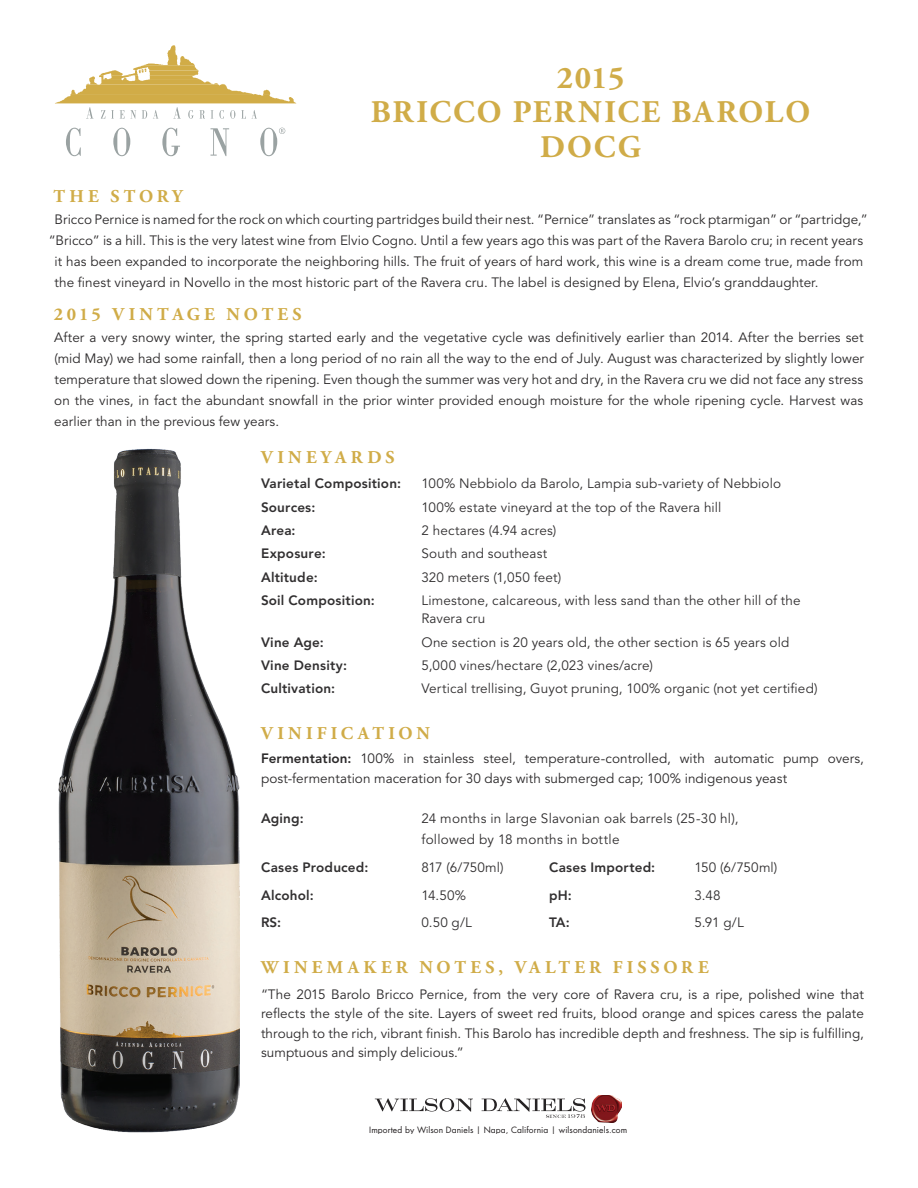
<style>
.page{position:relative;width:918px;height:1188px;background:#fff}
.page>*{position:absolute;margin:0;border:0;box-sizing:border-box;transform-origin:0 0}
.Title_WIne_name{font:700 31.5px "Adobe Garamond Pro";letter-spacing:.065em;color:#d0ac48}
.Subheading{font:700 18px "Adobe Garamond Pro";letter-spacing:.23em;color:#d0ac48}
.Body_text{font:13.5px/19.5px "Avenir LT Std";letter-spacing:.005em;color:#2b292a;text-align:justify}
.Tech_notes{font:13.5px/18px "Avenir LT Std";letter-spacing:.01em;color:#312f30}
.Tech_notes-2{font:800 13.5px "Avenir LT Std";letter-spacing:.015em;color:#312f30}
.Tech_notes-3{font:13.5px "Avenir LT Std";letter-spacing:-.015em;color:#312f30}
.t1{font:8.4px "Futura Std";letter-spacing:.01em;color:#231f20}
.s1{font-weight:800}
</style>
<div class="page">
<svg style="left:375px;top:1098px;width:98px;height:14px"></svg>
<img style="left:591px;top:1095px;width:31px;height:27px">
<svg style="left:482px;top:1098px;width:103px;height:20px"></svg>
<svg style="left:55px;top:45px;width:241px;height:74px"></svg>
<svg style="left:66px;top:128px;width:15px;height:28px"></svg>
<svg style="left:113px;top:128px;width:17px;height:28px"></svg>
<svg style="left:162px;top:128px;width:18px;height:28px"></svg>
<svg style="left:210px;top:128px;width:19px;height:28px"></svg>
<svg style="left:260px;top:128px;width:25px;height:28px"></svg>
<img style="left:58px;top:448px;width:181px;height:685px">
<p class="Title_WIne_name" style="left:557px;top:59px;width:69px">2015</p>
<p class="Title_WIne_name" style="left:371px;top:94px;width:441px">BRICCO PERNICE BAROLO</p>
<p class="Title_WIne_name" style="left:540px;top:128px;width:102px">DOCG</p>
<p class="Subheading" style="left:54px;top:186px;width:131px">THE STORY</p>
<p class="Body_text" style="left:55px;top:210px;width:815px">Bricco Pernice is named for the rock on which courting partridges build their nest. “Pernice” translates as “rock ptarmigan” or “partridge,”</p>
<p class="Body_text" style="left:49px;top:231px;width:816px">“Bricco” is a hill. This is the very latest wine from Elvio Cogno. Until a few years ago this was part of the Ravera Barolo cru; in recent years</p>
<p class="Body_text" style="left:55px;top:252px;width:810px">it has been expanded to incorporate the neighboring hills. The fruit of years of hard work, this wine is a dream come true, made from</p>
<p class="Body_text" style="left:55px;top:273px;width:766px">the finest vineyard in Novello in the most historic part of the Ravera cru. The label is designed by Elena, Elvio’s granddaughter.</p>
<p class="Subheading" style="left:54px;top:304px;width:249px">2015 VINTAGE NOTES</p>
<p class="Body_text" style="left:54px;top:327px;width:811px;line-height:21px">After a very snowy winter, the spring started early and the vegetative cycle was definitively earlier than 2014. After the berries set (mid May) we had some rainfall, then a long period of no rain all the way to the end of July. August was characterized by slightly lower temperature that slowed down the ripening. Even though the summer was very hot and dry, in the Ravera cru we did not face any stress on the vines, in fact the abundant snowfall in the prior winter provided enough moisture for the whole ripening cycle. Harvest was earlier than in the previous few years.</p>
<p class="Subheading" style="left:261px;top:447px;width:135px">VINEYARDS</p>
<p class="Tech_notes-2" style="left:261px;top:476px;width:142px">Varietal Composition:</p>
<p class="Tech_notes" style="left:421px;top:475px;width:361px">100% Nebbiolo da Barolo, Lampia sub-variety of Nebbiolo</p>
<p class="Tech_notes-2" style="left:261px;top:499px;width:56px">Sources:</p>
<p class="Tech_notes" style="left:422px;top:498px;width:301px">100% estate vineyard at the top of the Ravera hill</p>
<p class="Tech_notes-2" style="left:261px;top:522px;width:36px">Area:</p>
<p class="Tech_notes" style="left:422px;top:522px;width:136px">2 hectares (4.94 acres)</p>
<p class="Tech_notes-2" style="left:261px;top:546px;width:66px">Exposure:</p>
<p class="Tech_notes" style="left:422px;top:545px;width:127px">South and southeast</p>
<p class="Tech_notes-2" style="left:261px;top:569px;width:58px">Altitude:</p>
<p class="Tech_notes" style="left:422px;top:569px;width:141px">320 meters (1,050 feet)</p>
<p class="Tech_notes-2" style="left:261px;top:593px;width:115px">Soil Composition:</p>
<p class="Tech_notes" style="left:422px;top:592px;width:381px">Limestone, calcareous, with less sand than the other hill of the<br>Ravera cru</p>
<p class="Tech_notes-2" style="left:261px;top:634px;width:64px">Vine Age:</p>
<p class="Tech_notes" style="left:422px;top:633px;width:369px">One section is 20 years old, the other section is 65 years old</p>
<p class="Tech_notes-2" style="left:261px;top:657px;width:88px">Vine Density:</p>
<p class="Tech_notes" style="left:422px;top:657px;width:233px">5,000 vines/hectare (2,023 vines/acre)</p>
<p class="Tech_notes-2" style="left:261px;top:681px;width:76px">Cultivation:</p>
<p class="Tech_notes" style="left:421px;top:680px;width:398px">Vertical trellising, Guyot pruning, 100% organic (not yet certified)</p>
<p class="Subheading" style="left:261px;top:722px;width:170px">VINIFICATION</p>
<p class="Body_text" style="left:261px;top:749px;width:604px"><span class="s1">Fermentation:</span> 100% in stainless steel, temperature-controlled, with automatic pump overs, post-fermentation maceration for 30 days with submerged cap; 100% indigenous yeast</p>
<p class="Tech_notes-2" style="left:261px;top:811px;width:44px">Aging:</p>
<p class="Tech_notes" style="left:422px;top:810px;width:319px">24 months in large Slavonian oak barrels (25-30 hl),</p>
<p class="Tech_notes" style="left:422px;top:830px;width:200px">followed by 18 months in bottle</p>
<p class="Tech_notes-2" style="left:261px;top:859px;width:109px">Cases Produced:</p>
<p class="Tech_notes-3" style="left:421px;top:859px;width:84px">817 (6/750ml)</p>
<p class="Tech_notes-2" style="left:549px;top:859px;width:108px">Cases Imported:</p>
<p class="Tech_notes" style="left:695px;top:858px;width:84px">150 (6/750ml)</p>
<p class="Tech_notes-2" style="left:261px;top:887px;width:54px">Alcohol:</p>
<p class="Tech_notes" style="left:421px;top:886px;width:46px">14.50%</p>
<p class="Tech_notes-2" style="left:549px;top:887px;width:24px">pH:</p>
<p class="Tech_notes" style="left:694px;top:886px;width:28px">3.48</p>
<p class="Tech_notes-2" style="left:261px;top:915px;width:22px">RS:</p>
<p class="Tech_notes" style="left:422px;top:914px;width:52px">0.50 g/L</p>
<p class="Tech_notes-2" style="left:549px;top:915px;width:22px">TA:</p>
<p class="Tech_notes" style="left:695px;top:914px;width:51px">5.91 g/L</p>
<p class="Subheading" style="left:261px;top:956px;width:449px">WINEMAKER NOTES, VALTER FISSORE</p>
<p class="Body_text" style="left:261px;top:985px;width:605px">“The 2015 Barolo Bricco Pernice, from the very core of Ravera cru, is a ripe, polished wine that reflects the style of the site. Layers of sweet red fruits, blood orange and spices caress the palate through to the rich, vibrant finish. This Barolo has incredible depth and freshness. The sip is fulfilling, sumptuous and simply delicious.”</p>
<p class="t1" style="left:369px;top:1124px;width:259px">Imported by Wilson Daniels | Napa, California | wilsondaniels.com</p>
</div>
